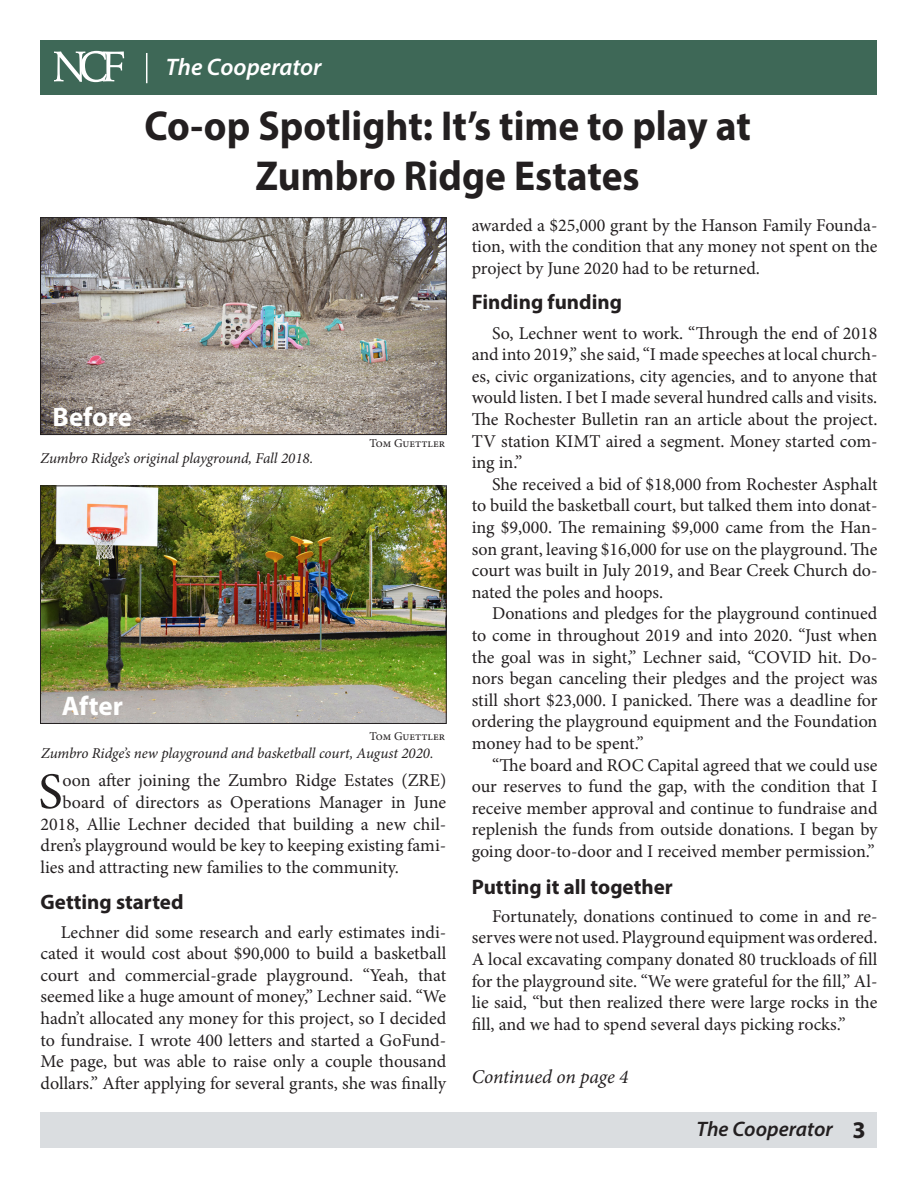
<style>
.page{position:relative;width:918px;height:1188px;background:#fff}
.page>*{position:absolute;margin:0;border:0;box-sizing:border-box;transform-origin:0 0}
.Body{font:51.3px "Minion Pro";color:#231f20}
.Headline_-_Myriad_Pr{font:700 42px "Myriad Pro";color:#231f20;scale:.94 1}
.In-Body_Subheading_M{font:700 27px "Myriad Pro";color:#fff}
.t1{font:italic 600 24px "Myriad Pro";color:#fff}
.t2{font:700 24px "Myriad Pro";color:#231f20}
.Headline_-_Myriad_Pr-2{font:700 21px "Myriad Pro";color:#231f20}
.t3{font:italic 600 21px "Myriad Pro";color:#231f20}
.Continuation{font:italic 19.5px "Minion Pro";letter-spacing:-.01em;color:#231f20}
.Body-2{font:18px/21.6px "Minion Pro";color:#231f20;text-align:justify}
.t4{font:italic 15px "Minion Pro";letter-spacing:-.01em;color:#231f20}
.Photo_Credit{font:12px "Minion Pro";color:#231f20}
</style>
<div class="page">
<div style="left:40px;top:40px;width:838px;height:55px;background:#3e6857"></div>
<svg style="left:54px;top:51px;width:70px;height:31px"></svg>
<hr style="left:146px;top:53px;width:1px;height:30px;background:#fff">
<div style="left:40px;top:1112px;width:838px;height:36px;background:#dadde0"></div>
<img style="left:42px;top:488px;width:402px;height:234px">
<div style="left:40px;top:486px;width:406px;height:238px;border:1px solid #231f20"></div>
<img style="left:42px;top:220px;width:402px;height:213px">
<div style="left:40px;top:218px;width:406px;height:217px;border:1px solid #231f20"></div>
<p class="t1" style="left:166px;top:52px;width:157px">The Cooperator</p>
<p class="Headline_-_Myriad_Pr" style="left:144px;top:98px;width:647px">Co-op Spotlight: It’s time to play at</p>
<p class="Headline_-_Myriad_Pr" style="left:256px;top:148px;width:410px">Zumbro Ridge Estates</p>
<p class="Body-2" style="left:472px;top:214px;width:407px">awarded a $25,000 grant by the Hanson Family Founda&shy;tion, with the condition that any money not spent on the project by June 2020 had to be returned.</p>
<p class="In-Body_Subheading_M" style="left:53px;top:399px;width:81px">Before</p>
<p class="t4" style="left:40px;top:448px;width:274px">Zumbro Ridge’s original playground, Fall 2018.</p>
<p class="Photo_Credit" style="left:369px;top:435px;width:77px">Tom Guettler</p>
<p class="In-Body_Subheading_M" style="left:62px;top:688px;width:63px">After</p>
<p class="Photo_Credit" style="left:369px;top:728px;width:77px">Tom Guettler</p>
<p class="t4" style="left:41px;top:743px;width:394px">Zumbro Ridge’s new playground and basketball court, August 2020.</p>
<p class="Body" style="left:38px;top:757px;width:26px">S</p>
<p class="Body-2" style="left:63px;top:770px;width:385px">oon after joining the Zumbro Ridge Estates (ZRE)</p>
<p class="Body-2" style="left:63px;top:792px;width:385px">board of directors as Operations Manager in June</p>
<p class="Body-2" style="left:40px;top:813px;width:407px">2018, Allie Lechner decided that building a new chil-</p>
<p class="Body-2" style="left:40px;top:835px;width:407px">dren’s playground would be key to keeping existing fami-</p>
<p class="Body-2" style="left:40px;top:856px;width:360px">lies and attracting new families to the community.</p>
<p class="Headline_-_Myriad_Pr-2" style="left:40px;top:888px;width:145px">Getting started</p>
<p class="Body-2" style="left:40px;top:921px;width:408px;text-indent:20px">Lechner did some research and early estimates indi&shy;cated it would cost about $90,000 to build a basketball court and commercial-grade playground. “Yeah, that seemed like a huge amount of money,” Lechner said. “We hadn’t allocated any money for this project, so I decided to fundraise. I wrote 400 letters and started a GoFund-Me page, but was able to raise only a couple thousand dollars.” After applying for several grants, she was finally</p>
<p class="Headline_-_Myriad_Pr-2" style="left:472px;top:288px;width:152px">Finding funding</p>
<p class="Body-2" style="left:472px;top:322px;width:407px;text-indent:20px">So, Lechner went to work. “Through the end of 2018 and into 2019,” she said, “I made speeches at local church&shy;es, civic organizations, city agencies, and to anyone that would listen. I bet I made several hundred calls and visits.<br>The Rochester Bulletin ran an article about the project.<br>TV station KIMT aired a segment. Money started com&shy;ing in.”</p>
<p class="Body-2" style="left:472px;top:473px;width:407px;text-indent:20px">She received a bid of $18,000 from Rochester Asphalt to build the basketball court, but talked them into donat&shy;ing $9,000. The remaining $9,000 came from the Han&shy;son grant, leaving $16,000 for use on the playground. The court was built in July 2019, and Bear Creek Church do&shy;nated the poles and hoops.</p>
<p class="Body-2" style="left:472px;top:603px;width:407px;text-indent:20px">Donations and pledges for the playground continued to come in throughout 2019 and into 2020. “Just when the goal was in sight,” Lechner said, “COVID hit. Do&shy;nors began canceling their pledges and the project was still short $23,000. I panicked. There was a deadline for ordering the playground equipment and the Foundation money had to be spent.”</p>
<p class="Body-2" style="left:472px;top:754px;width:408px;text-indent:20px">“The board and ROC Capital agreed that we could use our reserves to fund the gap, with the condition that I receive member approval and continue to fundraise and replenish the funds from outside donations. I began by going door-to-door and I received member permission.”</p>
<p class="Headline_-_Myriad_Pr-2" style="left:472px;top:873px;width:203px">Putting it all together</p>
<p class="Body-2" style="left:472px;top:905px;width:407px;text-indent:20px">Fortunately, donations continued to come in and re&shy;serves were not used. Playground equipment was ordered.<br>A local excavating company donated 80 truckloads of fill for the playground site. “We were grateful for the fill,” Al&shy;lie said, “but then realized there were large rocks in the fill, and we had to spend several days picking rocks.”</p>
<p class="Continuation" style="left:472px;top:1063px;width:158px">Continued on page 4</p>
<p class="t3" style="left:696px;top:1116px;width:138px">The Cooperator</p>
<p class="t2" style="left:852px;top:1114px;width:15px">3</p>
</div>
